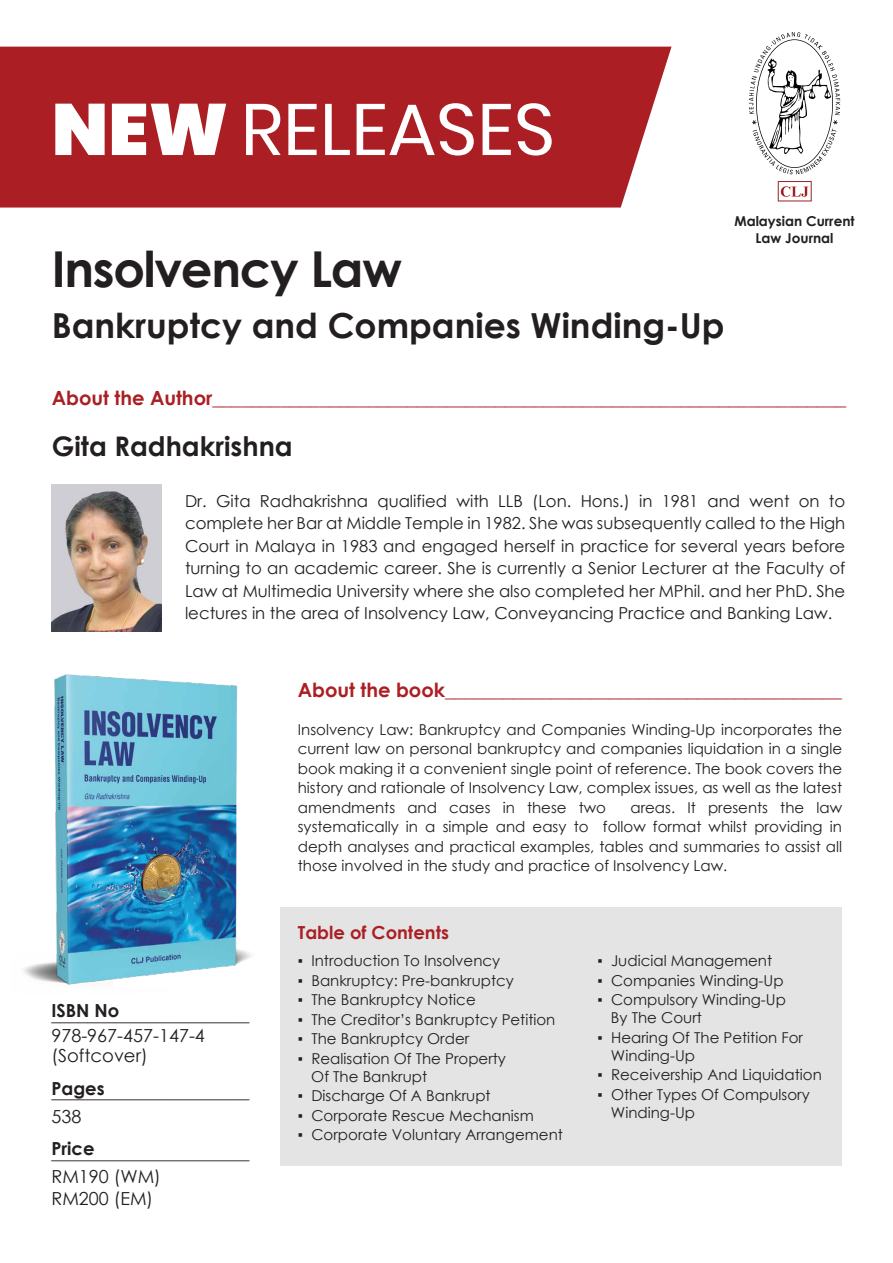
<style>
.page{position:relative;width:893px;height:1263px;background:#fff}
.page>*{position:absolute;margin:0;border:0;box-sizing:border-box;transform-origin:0 0}
.t1{font:72.6px "Poppins";color:#fff}
.t2{font:700 49.5px "Century Gothic";letter-spacing:-.025em;color:#231f20}
.t3{font:700 34.5px "Century Gothic";color:#231f20}
.t4{font:700 27px "Century Gothic";color:#231f20}
.t5{font:700 19.5px "Century Gothic";color:#ab1f24}
.t6{font:700 18px "Century Gothic";color:#231f20}
.t7{font:18px/19.8px "Century Gothic";color:#231f20}
.t8{font:700 18px "Century Gothic";color:#ab1f24}
.t9{font:16.5px/22.5px "Century Gothic";color:#231f20;text-align:justify}
.t10{font:15px/19.5px "Century Gothic";color:#231f20}
.t11{font:700 13.65px/16.4px "Century Gothic";color:#231f20;text-align:center}
.s1{font-weight:900}
</style>
<div class="page">
<svg style="left:749px;top:32px;width:91px;height:142px"></svg>
<svg style="left:777px;top:181px;width:35px;height:21px"></svg>
<svg style="left:778px;top:181px;width:34px;height:20px"></svg>
<div style="left:0;top:47px;width:671px;height:161px;background:#ab1f24"></div>
<img style="left:52px;top:484px;width:110px;height:147px">
<img style="left:23px;top:674px;width:228px;height:311px">
<div style="left:280px;top:908px;width:562px;height:258px;background:#e4e4e4"></div>
<h1 class="t1" style="left:52px;top:87px;width:505px"><span class="s1">NEW</span> RELEASES</h1>
<h2 class="t2" style="left:52px;top:232px;width:352px">Insolvency Law</h2>
<h3 class="t3" style="left:52px;top:299px;width:674px">Bankruptcy and Companies Winding-Up</h3>
<p class="t11" style="left:734px;top:213px;width:122px">Malaysian Current<br>Law Journal</p>
<h3 class="t5" style="left:52px;top:383px;width:796px">About the Author_________________________________________________________________</h3>
<h3 class="t4" style="left:52px;top:426px;width:242px">Gita Radhakrishna</h3>
<p class="t9" style="left:185px;top:489px;width:662px">Dr. Gita Radhakrishna qualified with LLB (Lon. Hons.) in 1981 and went on to complete her Bar at Middle Temple in 1982. She was subsequently called to the High Court in Malaya in 1983 and engaged herself in practice for several years before turning to an academic career. She is currently a Senior Lecturer at the Faculty of Law at Multimedia University where she also completed her MPhil. and her PhD. She lectures in the area of Insolvency Law, Conveyancing Practice and Banking Law.</p>
<h3 class="t5" style="left:298px;top:675px;width:546px">About the book_________________________________________</h3>
<p class="t6" style="left:51px;top:997px;width:70px">ISBN No</p>
<p class="t6" style="left:51px;top:1000px;width:200px">______________________</p>
<p class="t7" style="left:51px;top:1026px;width:155px">978-967-457-147-4 (Softcover)</p>
<p class="t6" style="left:51px;top:1074px;width:55px">Pages</p>
<p class="t6" style="left:51px;top:1078px;width:200px">______________________</p>
<p class="t7" style="left:51px;top:1106px;width:31px">538</p>
<p class="t6" style="left:51px;top:1135px;width:45px">Price</p>
<p class="t6" style="left:51px;top:1138px;width:200px">______________________</p>
<p class="t7" style="left:51px;top:1166px;width:111px;line-height:21.6px">RM190 (WM)<br>RM200 (EM)</p>
<p class="t10" style="left:298px;top:719px;width:546px;text-align:justify">Insolvency Law: Bankruptcy and Companies Winding-Up incorporates the current law on personal bankruptcy and companies liquidation in a single book making it a convenient single point of reference. The book covers the history and rationale of Insolvency Law, complex issues, as well as the latest amendments and cases in these two</p>
<p class="t10" style="left:298px;top:797px;width:546px;text-align:justify;text-indent:333px">areas. It presents the law systematically in a simple and easy to follow format whilst providing in depth analyses and practical examples, tables and summaries to assist all those involved in the study and practice of Insolvency Law.</p>
<p class="t8" style="left:298px;top:918px;width:153px">Table of Contents</p>
<p class="t10" style="left:298px;top:951px;width:204px">▪ Introduction To Insolvency</p>
<p class="t10" style="left:298px;top:970px;width:218px">▪ Bankruptcy: Pre-bankruptcy</p>
<p class="t10" style="left:298px;top:990px;width:179px">▪ The Bankruptcy Notice</p>
<p class="t10" style="left:298px;top:1009px;width:259px">▪ The Creditor’s Bankruptcy Petition</p>
<p class="t10" style="left:298px;top:1029px;width:173px">▪ The Bankruptcy Order</p>
<p class="t10" style="left:311px;top:1049px;width:196px;line-height:18px;text-indent:-14px">▪ Realisation Of The Property<br>Of The Bankrupt</p>
<p class="t10" style="left:298px;top:1086px;width:194px">▪ Discharge Of A Bankrupt</p>
<p class="t10" style="left:298px;top:1105px;width:238px">▪ Corporate Rescue Mechanism</p>
<p class="t10" style="left:298px;top:1125px;width:267px">▪ Corporate Voluntary Arrangement</p>
<p class="t10" style="left:597px;top:951px;width:176px">▪ Judicial Management</p>
<p class="t10" style="left:597px;top:970px;width:188px">▪ Companies Winding-Up</p>
<p class="t10" style="left:611px;top:991px;width:177px;line-height:18px;text-indent:-14px">▪ Compulsory Winding-Up<br>By The Court</p>
<p class="t10" style="left:611px;top:1028px;width:194px;line-height:18px;text-indent:-14px">▪ Hearing Of The Petition For<br>Winding-Up</p>
<p class="t10" style="left:597px;top:1065px;width:226px">▪ Receivership And Liquidation</p>
<p class="t10" style="left:611px;top:1085px;width:200px;line-height:18px;text-indent:-14px">▪ Other Types Of Compulsory<br>Winding-Up</p>
</div>
